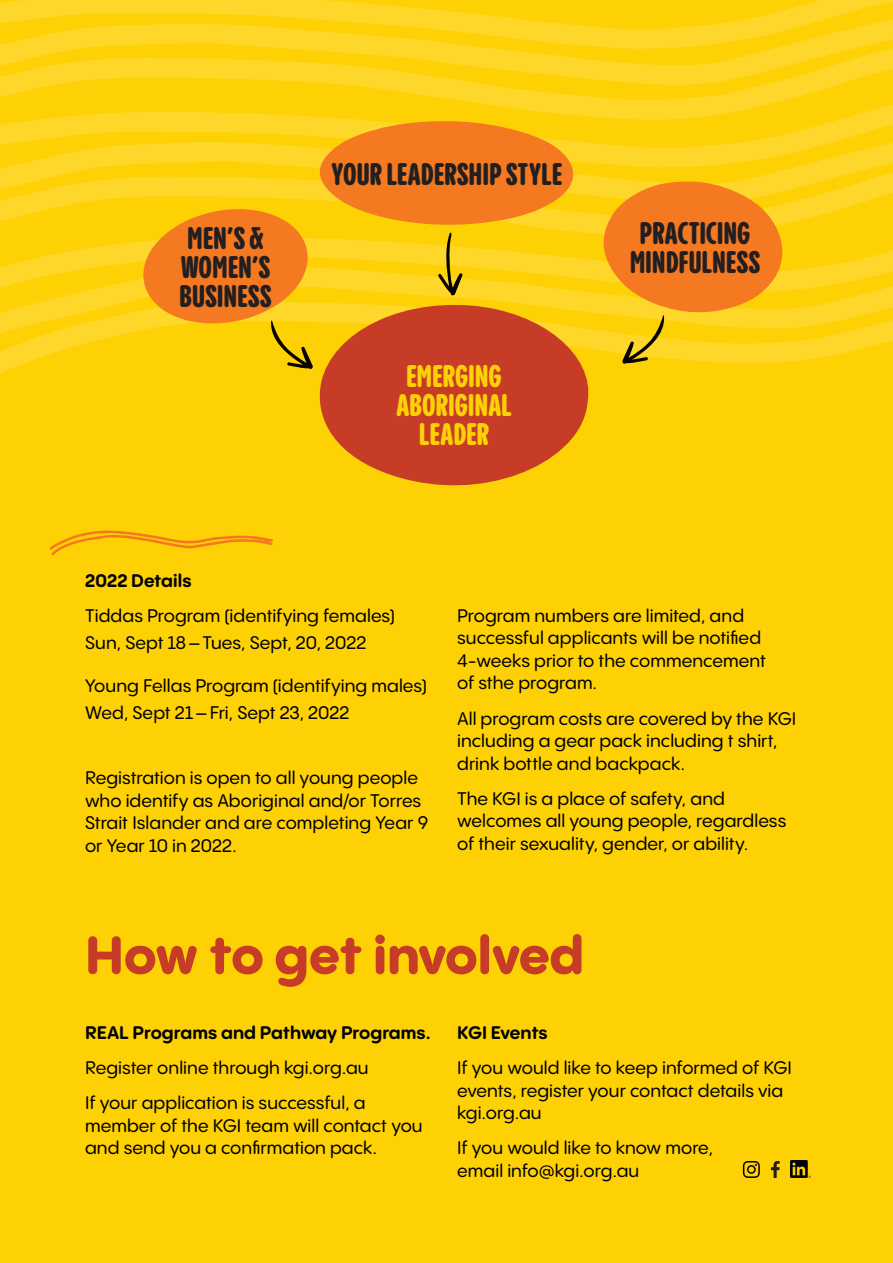
<style>
.page{position:relative;width:893px;height:1263px;background:#fed105}
.page>*{position:absolute;margin:0;border:0;box-sizing:border-box;transform-origin:0 0}
.Heading_Red{font:800 52.5px "PP Pangram Sans Rounded";letter-spacing:-.015em;color:#c63c27}
.Body_-_Black{font:800 extra-condensed 30.9px/29.1px "PP Pangram Sans Rounded";letter-spacing:-.005em;color:#231f20}
.Body_-_Black-2{font:800 extra-condensed 30.9px/29.1px "PP Pangram Sans Rounded";letter-spacing:-.005em;color:#fed105;text-align:center}
.Body_-_Black-3{font:500 18px/22.5px "PP Pangram Sans Rounded";letter-spacing:.005em;color:#000}
.Body_-_Black_Last{font:500 18px/22.5px "PP Pangram Sans Rounded";color:#000}
.Sub_Heading{font:700 18px "PP Pangram Sans Rounded";color:#000}
.Sub_Heading-2{font:700 18px "PP Pangram Sans Rounded";letter-spacing:-.02em;color:#000}
</style>
<div class="page">
<svg style="left:0;top:0;width:893px;height:14px;fill:#fed72a"></svg>
<svg style="left:0;top:14px;width:893px;height:57px;fill:#fed72a"></svg>
<svg style="left:0;top:71px;width:893px;height:61px"></svg>
<svg style="left:0;top:132px;width:893px;height:64px;fill:#fed729"></svg>
<svg style="left:0;top:196px;width:893px;height:62px"></svg>
<svg style="left:0;top:258px;width:893px;height:115px"></svg>
<svg style="left:318px;top:299px;width:277px;height:187px;fill:#c63c27"></svg>
<svg style="left:601px;top:179px;width:181px;height:185px"></svg>
<svg style="left:141px;top:119px;width:433px;height:250px"></svg>
<svg style="left:49px;top:530px;width:224px;height:25px"></svg>
<svg style="left:743px;top:1161px;width:17px;height:17px"></svg>
<svg style="left:771px;top:1161px;width:9px;height:17px"></svg>
<img style="left:791px;top:1161px;width:20px;height:17px">
<p class="Body_-_Black" style="left:331px;top:158px;width:233px">YOUR LEADERSHIP STYLE</p>
<p class="Body_-_Black" style="left:179px;top:222px;width:94px">MEN’S &amp;<br>WOMEN’S<br>BUSINESS</p>
<p class="Body_-_Black" style="left:630px;top:218px;width:132px;text-align:center">PRACTICING<br>MINDFULNESS</p>
<p class="Body_-_Black-2" style="left:396px;top:361px;width:117px">EMERGING<br>ABORIGINAL<br>LEADER</p>
<p class="Sub_Heading" style="left:85px;top:568px;width:108px">2022 Details</p>
<p class="Body_-_Black-3" style="left:85px;top:604px;width:311px">Tiddas Program (identifying females)</p>
<p class="Body_-_Black-3" style="left:85px;top:631px;width:283px">Sun, Sept 18 – Tues, Sept, 20, 2022</p>
<p class="Body_-_Black-3" style="left:85px;top:674px;width:343px">Young Fellas Program (identifying males)</p>
<p class="Body_-_Black_Last" style="left:85px;top:701px;width:266px">Wed, Sept 21 – Fri, Sept 23, 2022</p>
<p class="Body_-_Black-3" style="left:85px;top:766px;width:345px">Registration is open to all young people who identify as Aboriginal and/or Torres Strait Islander and are completing Year 9 or Year 10 in 2022.</p>
<p class="Body_-_Black-3" style="left:457px;top:604px;width:310px">Program numbers are limited, and successful applicants will be notified<br>4-weeks prior to the commencement of sthe program.</p>
<p class="Body_-_Black-3" style="left:457px;top:707px;width:341px">All program costs are covered by the KGI including a gear pack including t shirt, drink bottle and backpack.</p>
<p class="Body_-_Black-3" style="left:457px;top:787px;width:331px">The KGI is a place of safety, and welcomes all young people, regardless of their sexuality, gender, or ability.</p>
<p class="Heading_Red" style="left:85px;top:919px;width:501px">How to get involved</p>
<p class="Sub_Heading" style="left:85px;top:1020px;width:347px">REAL Programs and Pathway Programs.</p>
<p class="Body_-_Black-3" style="left:85px;top:1056px;width:285px">Register online through kgi.org.au</p>
<p class="Body_-_Black_Last" style="left:85px;top:1091px;width:339px">If your application is successful, a member of the KGI team will contact you and send you a confirmation pack.</p>
<p class="Sub_Heading-2" style="left:457px;top:1020px;width:92px">KGI Events</p>
<p class="Body_-_Black-3" style="left:457px;top:1056px;width:336px">If you would like to keep informed of KGI events, register your contact details via kgi.org.au</p>
<p class="Body_-_Black-3" style="left:457px;top:1136px;width:257px">If you would like to know more, email info@kgi.org.au</p>
</div>
